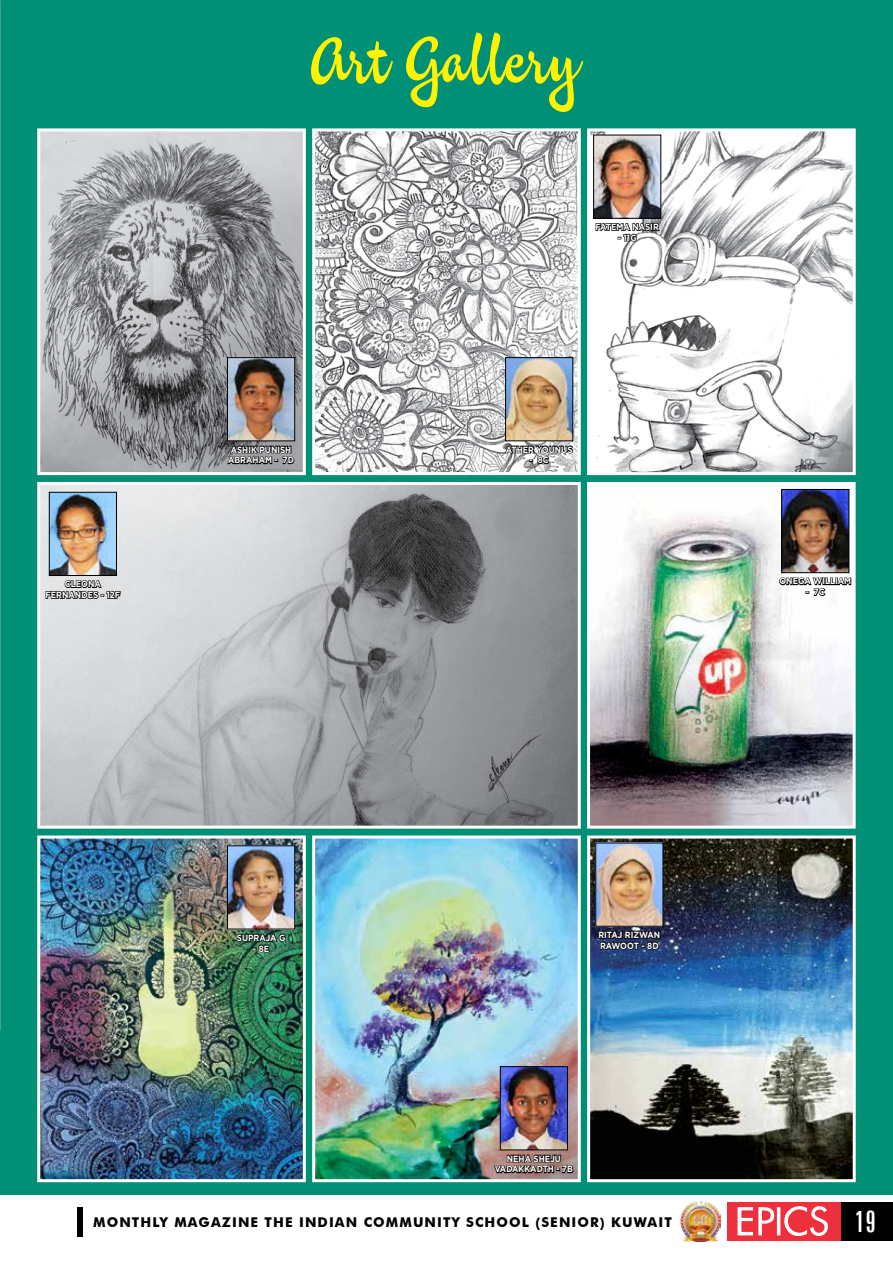
<style>
.page{position:relative;width:893px;height:1263px;background:#fff}
.page>*{position:absolute;margin:0;border:0;box-sizing:border-box;transform-origin:0 0}
.t1{font:60px "Studio Lettering Sable";color:#fff200;scale:1.2 1}
.t2{font:extra-condensed 30px "Zurich BT";color:#fff}
.t3{font:700 13.5px "Futura BT";letter-spacing:.08em;color:#000}
.t4{font:700 9px/10.8px "Gotham";color:#fff;scale:.9 1}
</style>
<div class="page">
<div style="left:0;top:0;width:893px;height:1195px;background:#009075"></div>
<img style="left:316px;top:132px;width:261px;height:339px">
<div style="left:312px;top:128px;width:269px;height:347px;border:3px solid #fff"></div>
<img style="left:591px;top:132px;width:261px;height:339px">
<div style="left:587px;top:128px;width:269px;height:347px;border:3px solid #fff"></div>
<img style="left:41px;top:132px;width:261px;height:339px">
<div style="left:37px;top:128px;width:269px;height:347px;border:3px solid #fff"></div>
<img style="left:41px;top:839px;width:261px;height:339px">
<div style="left:37px;top:835px;width:269px;height:347px;border:3px solid #fff"></div>
<img style="left:229px;top:359px;width:64px;height:80px">
<div style="left:227px;top:357px;width:68px;height:84px;border:1px solid #000"></div>
<svg style="left:226px;top:444px;width:69px;height:23px;background:#4e4f51"></svg>
<img style="left:316px;top:839px;width:261px;height:339px">
<div style="left:312px;top:835px;width:269px;height:347px;border:3px solid #fff"></div>
<img style="left:502px;top:1068px;width:64px;height:80px">
<div style="left:500px;top:1066px;width:68px;height:84px;border:1px solid #000"></div>
<svg style="left:493px;top:1153px;width:81px;height:22px;background:#5d4946"></svg>
<img style="left:229px;top:847px;width:64px;height:80px">
<div style="left:227px;top:845px;width:68px;height:84px;border:1px solid #000"></div>
<svg style="left:235px;top:932px;width:51px;height:21px"></svg>
<svg style="left:37px;top:482px;width:544px;height:347px;background:#aaabad"></svg>
<img style="left:51px;top:494px;width:64px;height:80px">
<div style="left:49px;top:492px;width:68px;height:84px;border:1px solid #000"></div>
<svg style="left:45px;top:578px;width:76px;height:22px;background:#838485"></svg>
<img style="left:591px;top:486px;width:261px;height:339px">
<div style="left:587px;top:482px;width:269px;height:347px;border:3px solid #fff"></div>
<img style="left:783px;top:491px;width:64px;height:80px">
<div style="left:781px;top:489px;width:68px;height:84px;border:1px solid #000"></div>
<svg style="left:778px;top:575px;width:74px;height:22px;background:#acacac"></svg>
<img style="left:591px;top:839px;width:261px;height:339px">
<div style="left:587px;top:835px;width:269px;height:347px;border:3px solid #fff"></div>
<img style="left:597px;top:844px;width:64px;height:81px">
<div style="left:595px;top:842px;width:68px;height:85px;border:1px solid #000"></div>
<svg style="left:598px;top:929px;width:63px;height:23px"></svg>
<img style="left:507px;top:359px;width:64px;height:80px">
<div style="left:505px;top:357px;width:68px;height:84px;border:1px solid #000"></div>
<svg style="left:504px;top:444px;width:70px;height:21px"></svg>
<img style="left:595px;top:137px;width:64px;height:80px">
<div style="left:593px;top:135px;width:68px;height:84px;border:1px solid #000"></div>
<svg style="left:595px;top:221px;width:66px;height:21px"></svg>
<div style="left:840px;top:1202px;width:53px;height:39px;background:#000"></div>
<div style="left:727px;top:1202px;width:113px;height:39px;background:#ee303c"></div>
<svg style="left:738px;top:1206px;width:90px;height:30px"></svg>
<div style="left:77px;top:1207px;width:5px;height:29px;background:#000"></div>
<img style="left:680px;top:1201px;width:41px;height:40px">
<h1 class="t1" style="left:311px;top:22px;width:227px">Art Gallery</h1>
<p class="t4" style="left:595px;top:221px;width:72px">FATEMA NASIR</p>
<p class="t4" style="left:618px;top:232px;width:23px">- 11G</p>
<p class="t4" style="left:228px;top:444px;width:75px">ASHIK PUNISH<br>ABRAHAM - 7D</p>
<p class="t4" style="left:506px;top:444px;width:76px">ATHER YOUNUS</p>
<p class="t4" style="left:530px;top:455px;width:23px">- 8C</p>
<p class="t4" style="left:46px;top:579px;width:84px;text-align:center">CLEONA<br>FERNANDES - 12F</p>
<p class="t4" style="left:779px;top:576px;width:81px">ONEGA WILLIAM</p>
<p class="t4" style="left:806px;top:587px;width:23px">- 7C</p>
<p class="t4" style="left:237px;top:932px;width:55px">SUPRAJA G</p>
<p class="t4" style="left:253px;top:943px;width:20px">- 8E</p>
<p class="t4" style="left:598px;top:929px;width:70px">RITAJ RIZWAN<br>RAWOOT - 8D</p>
<p class="t4" style="left:495px;top:1153px;width:89px;text-align:center">NEHA SHEJU<br>VADAKKADTH - 7B</p>
<h3 class="t3" style="left:93px;top:1214px;width:580px">MONTHLY MAGAZINE THE INDIAN COMMUNITY SCHOOL (SENIOR) KUWAIT</h3>
<h2 class="t2" style="left:855px;top:1204px;width:23px">19</h2>
</div>
